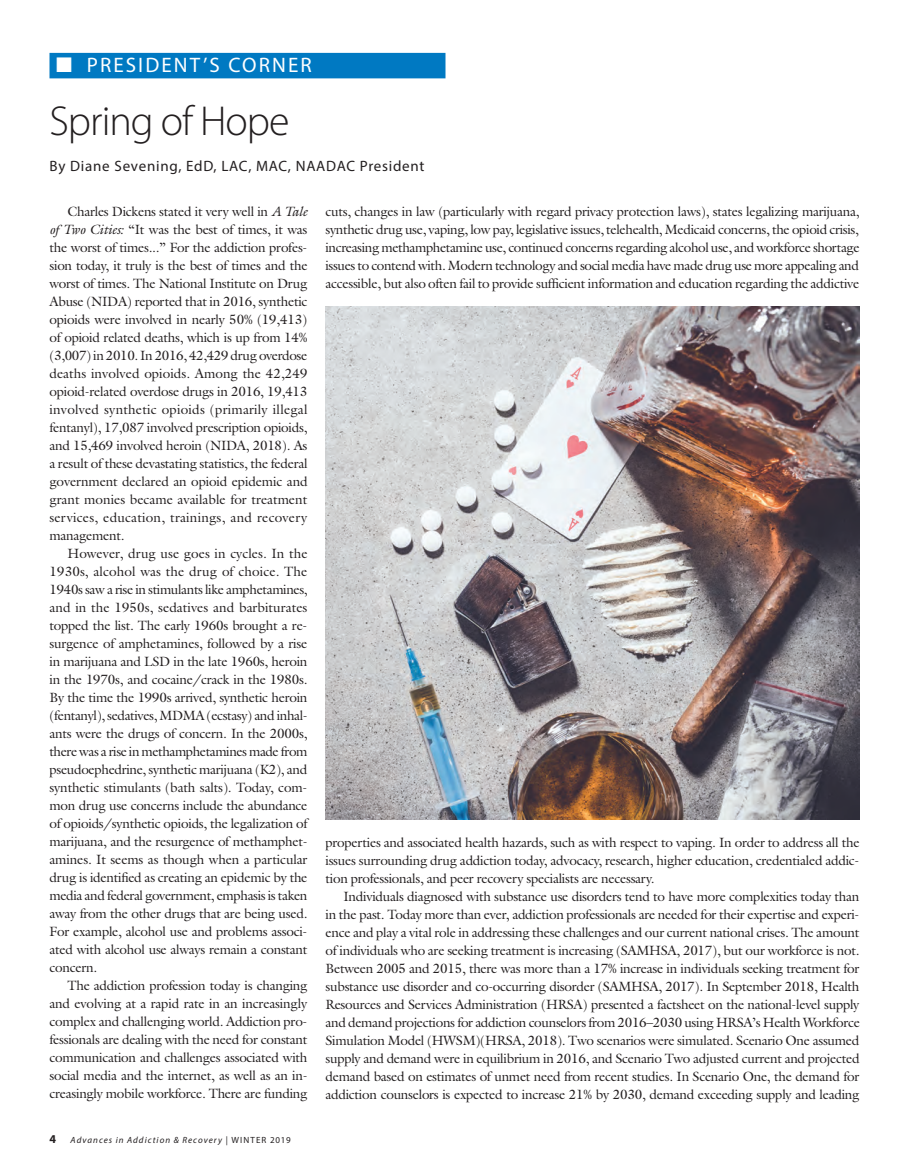
<style>
.page{position:relative;width:918px;height:1175px;background:#fff}
.page>*{position:absolute;margin:0;border:0;box-sizing:border-box;transform-origin:0 0}
.t1{font:300 42px "Myriad Pro";letter-spacing:-.025em;color:#231f20}
.t2{font:21px "Myriad Pro";letter-spacing:.1em;color:#fff}
.t3{font:15px "Myriad Pro";letter-spacing:.05em;color:#231f20}
.t4{font:13.5px/18px "Galliard";letter-spacing:-.02em;color:#231f20;text-align:justify}
.t5{font:italic 9px "Myriad Pro";letter-spacing:.115em;color:#231f20}
.s1{font-style:italic}
.s2{font-weight:700;font-style:normal;font-size:12px}
.s3{font-style:normal}
</style>
<div class="page">
<div style="left:50px;top:53px;width:396px;height:25px;background:#0079c2"></div>
<img style="left:326px;top:306px;width:534px;height:513px">
<h2 class="t2" style="left:56px;top:52px;width:257px">■ PRESIDENT’S CORNER</h2>
<h1 class="t1" style="left:50px;top:96px;width:241px">Spring of Hope</h1>
<p class="t3" style="left:50px;top:157px;width:377px">By Diane Sevening, EdD, LAC, MAC, NAADAC President</p>
<p class="t4" style="left:50px;top:202px;width:260px;text-indent:18px">Charles Dickens stated it very well in <span class="s1">A Tale of Two Cities:</span> “It was the best of times, it was the worst of times...” For the addiction profes&shy;sion today, it truly is the best of times and the worst of times. The National Institute on Drug Abuse (NIDA) reported that in 2016, synthetic opioids were involved in nearly 50% (19,413) of opioid related deaths, which is up from 14% (3,007) in 2010. In 2016, 42,429 drug overdose deaths involved opioids. Among the 42,249 opioid-related overdose drugs in 2016, 19,413 involved synthetic opioids (primarily illegal fentanyl), 17,087 involved prescription opioids, and 15,469 involved heroin (NIDA, 2018). As a result of these devastating statistics, the federal government declared an opioid epidemic and grant monies became available for treatment services, education, trainings, and recovery management.</p>
<p class="t4" style="left:50px;top:544px;width:260px;text-indent:18px">However, drug use goes in cycles. In the 1930s, alcohol was the drug of choice. The 1940s saw a rise in stimulants like amphetamines, and in the 1950s, sedatives and barbiturates topped the list. The early 1960s brought a re&shy;surgence of amphetamines, followed by a rise in marijuana and LSD in the late 1960s, heroin in the 1970s, and cocaine/crack in the 1980s.<br>By the time the 1990s arrived, synthetic heroin (fentanyl), sedatives, MDMA (ecstasy) and inhal&shy;ants were the drugs of concern. In the 2000s, there was a rise in methamphetamines made from pseudoephedrine, synthetic marijuana (K2), and synthetic stimulants (bath salts). Today, com&shy;mon drug use concerns include the abundance of opioids/synthetic opioids, the legalization of marijuana, and the resurgence of methamphet&shy;amines. It seems as though when a particular drug is identified as creating an epidemic by the media and federal government, emphasis is taken away from the other drugs that are being used.<br>For example, alcohol use and problems associ&shy;ated with alcohol use always remain a constant concern.</p>
<p class="t4" style="left:50px;top:976px;width:260px;text-indent:18px">The addiction profession today is changing and evolving at a rapid rate in an increasingly complex and challenging world. Addiction pro&shy;fessionals are dealing with the need for constant communication and challenges associated with social media and the internet, as well as an in&shy;creasingly mobile workforce. There are funding</p>
<p class="t5" style="left:50px;top:1134px;width:243px"><span class="s2">4</span> Advances in Addiction &amp; Recovery <span class="s3">| WINTER 2019</span></p>
<p class="t4" style="left:325px;top:202px;width:536px">cuts, changes in law (particularly with regard privacy protection laws), states legalizing marijuana, synthetic drug use, vaping, low pay, legislative issues, telehealth, Medicaid concerns, the opioid crisis, increasing methamphetamine use, continued concerns regarding alcohol use, and workforce shortage issues to contend with. Modern technology and social media have made drug use more appealing and accessible, but also often fail to provide sufficient information and education regarding the addictive</p>
<p class="t4" style="left:326px;top:832px;width:536px">properties and associated health hazards, such as with respect to vaping. In order to address all the issues surrounding drug addiction today, advocacy, research, higher education, credentialed addic&shy;tion professionals, and peer recovery specialists are necessary.</p>
<p class="t4" style="left:326px;top:886px;width:536px;text-indent:18px">Individuals diagnosed with substance use disorders tend to have more complexities today than in the past. Today more than ever, addiction professionals are needed for their expertise and experi&shy;ence and play a vital role in addressing these challenges and our current national crises. The amount of individuals who are seeking treatment is increasing (SAMHSA, 2017), but our workforce is not.<br>Between 2005 and 2015, there was more than a 17% increase in individuals seeking treatment for substance use disorder and co-occurring disorder (SAMHSA, 2017). In September 2018, Health Resources and Services Administration (HRSA) presented a factsheet on the national-level supply and demand projections for addiction counselors from 2016–2030 using HRSA’s Health Workforce Simulation Model (HWSM)(HRSA, 2018). Two scenarios were simulated. Scenario One assumed supply and demand were in equilibrium in 2016, and Scenario Two adjusted current and projected demand based on estimates of unmet need from recent studies. In Scenario One, the demand for addiction counselors is expected to increase 21% by 2030, demand exceeding supply and leading</p>
</div>
